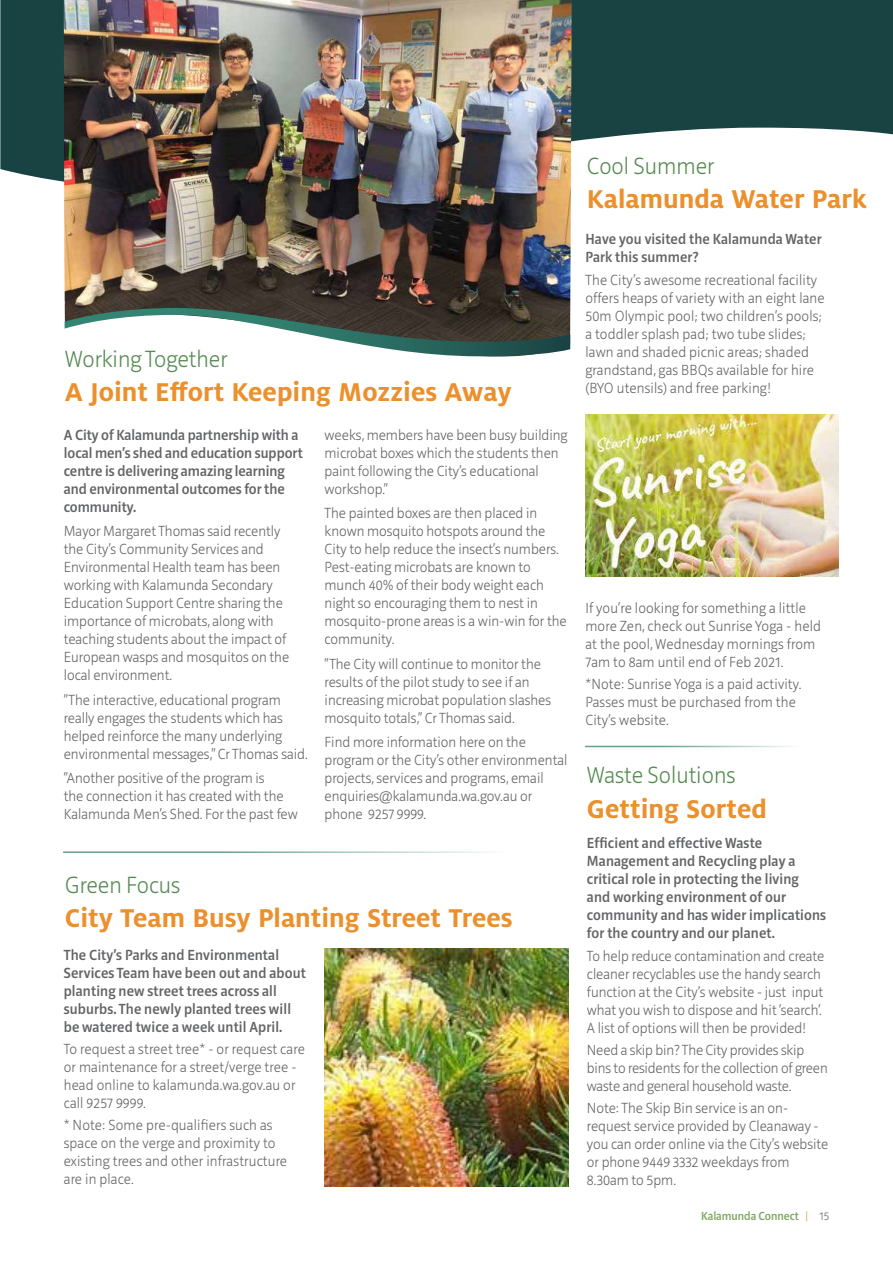
<style>
.page{position:relative;width:893px;height:1263px;background:#fff}
.page>*{position:absolute;margin:0;border:0;box-sizing:border-box;transform-origin:0 0}
.t1{font:700 28.5px "Milo OT";color:#eb902c}
.t2{font:200 24px "Riga";color:#558a51}
.t3{font:200 15px/18px "Riga";color:#636466}
.t4{font:500 15px/18px "Riga";letter-spacing:.01em;color:#636466}
.t5{font:500 12px "Riga";color:#7ea861}
.s1{font-weight:200;color:#eb902c}
.s2{font-weight:200;color:#636466}
</style>
<div class="page">
<svg style="left:0;top:0;width:893px;height:182px;fill:#194243"></svg>
<img style="left:64px;top:0;width:508px;height:357px">
<svg style="left:65px;top:308px;width:505px;height:48px"></svg>
<img style="left:325px;top:948px;width:243px;height:238px">
<hr style="left:63px;top:851px;width:507px;height:2px;background:#63a288">
<img style="left:585px;top:414px;width:254px;height:163px">
<hr style="left:585px;top:746px;width:246px;height:1px;background:#63a288">
<h2 class="t2" style="left:65px;top:346px;width:164px">Working Together</h2>
<h1 class="t1" style="left:65px;top:376px;width:449px">A Joint Effort Keeping Mozzies Away</h1>
<p class="t4" style="left:64px;top:426px;width:240px">A City of Kalamunda partnership with a local men’s shed and education support centre is delivering amazing learning and environmental outcomes for the community.</p>
<p class="t3" style="left:64px;top:523px;width:227px">Mayor Margaret Thomas said recently the City’s Community Services and Environmental Health team has been working with Kalamunda Secondary Education Support Centre sharing the importance of microbats, along with teaching students about the impact of European wasps and mosquitos on the local environment.</p>
<p class="t3" style="left:64px;top:691px;width:246px">“The interactive, educational program really engages the students which has helped reinforce the many underlying environmental messages,” Cr Thomas said.</p>
<p class="t3" style="left:64px;top:769px;width:236px">“Another positive of the program is<br>the connection it has created with the<br>Kalamunda Men’s Shed. For the past few</p>
<p class="t3" style="left:325px;top:426px;width:245px">weeks, members have been busy building microbat boxes which the students then paint following the City’s educational workshop.”</p>
<p class="t3" style="left:325px;top:505px;width:244px">The painted boxes are then placed in known mosquito hotspots around the City to help reduce the insect’s numbers.<br>Pest-eating microbats are known to munch 40% of their body weight each night so encouraging them to nest in mosquito-prone areas is a win-win for the community.</p>
<p class="t3" style="left:325px;top:655px;width:228px">“The City will continue to monitor the results of the pilot study to see if an increasing microbat population slashes mosquito totals,” Cr Thomas said.</p>
<p class="t3" style="left:325px;top:733px;width:244px">Find more information here on the program or the City’s other environmental projects, services and programs, email enquiries@kalamunda.wa.gov.au or phone 9257 9999.</p>
<h2 class="t2" style="left:65px;top:872px;width:117px">Green Focus</h2>
<h1 class="t1" style="left:65px;top:902px;width:449px">City Team Busy Planting Street Trees</h1>
<p class="t4" style="left:64px;top:946px;width:244px">The City’s Parks and Environmental Services Team have been out and about planting new street trees across all suburbs. The newly planted trees will be watered twice a week until April.</p>
<p class="t3" style="left:64px;top:1040px;width:243px">To request a street tree* - or request care or maintenance for a street/verge tree - head online to kalamunda.wa.gov.au or call 9257 9999.</p>
<p class="t3" style="left:64px;top:1117px;width:225px">* Note: Some pre-qualifiers such as space on the verge and proximity to existing trees and other infrastructure are in place.</p>
<h2 class="t2" style="left:587px;top:153px;width:129px">Cool Summer</h2>
<h1 class="t1" style="left:587px;top:183px;width:281px">Kalamunda Water Park</h1>
<p class="t4" style="left:585px;top:231px;width:238px">Have you visited the Kalamunda Water<br>Park this summer?</p>
<p class="t3" style="left:585px;top:271px;width:241px">The City’s awesome recreational facility offers heaps of variety with an eight lane 50m Olympic pool; two children’s pools; a toddler splash pad; two tube slides; lawn and shaded picnic areas; shaded grandstand, gas BBQs available for hire (BYO utensils) and free parking!</p>
<p class="t3" style="left:585px;top:599px;width:237px">If you’re looking for something a little more Zen, check out Sunrise Yoga - held at the pool, Wednesday mornings from 7am to 8am until end of Feb 2021.</p>
<p class="t3" style="left:585px;top:675px;width:218px">*Note: Sunrise Yoga is a paid activity.<br>Passes must be purchased from the<br>City’s website.</p>
<h2 class="t2" style="left:587px;top:762px;width:150px">Waste Solutions</h2>
<h1 class="t1" style="left:587px;top:792px;width:181px">Getting Sorted</h1>
<p class="t4" style="left:587px;top:835px;width:241px">Efficient and effective Waste Management and Recycling play a critical role in protecting the living<br>and working environment of our community and has wider implications for the country and our planet.</p>
<p class="t3" style="left:587px;top:947px;width:239px">To help reduce contamination and create cleaner recyclables use the handy search function at the City’s website - just input what you wish to dispose and hit ‘search’.<br>A list of options will then be provided!</p>
<p class="t3" style="left:587px;top:1041px;width:242px">Need a skip bin? The City provides skip bins to residents for the collection of green waste and general household waste.</p>
<p class="t3" style="left:587px;top:1099px;width:243px">Note: The Skip Bin service is an on&shy;request service provided by Cleanaway - you can order online via the City’s website or phone 9449 3332 weekdays from<br>8.30am to 5pm.</p>
<p class="t5" style="left:701px;top:1210px;width:129px">Kalamunda Connect <span class="s1">|</span> <span class="s2">15</span></p>
</div>
